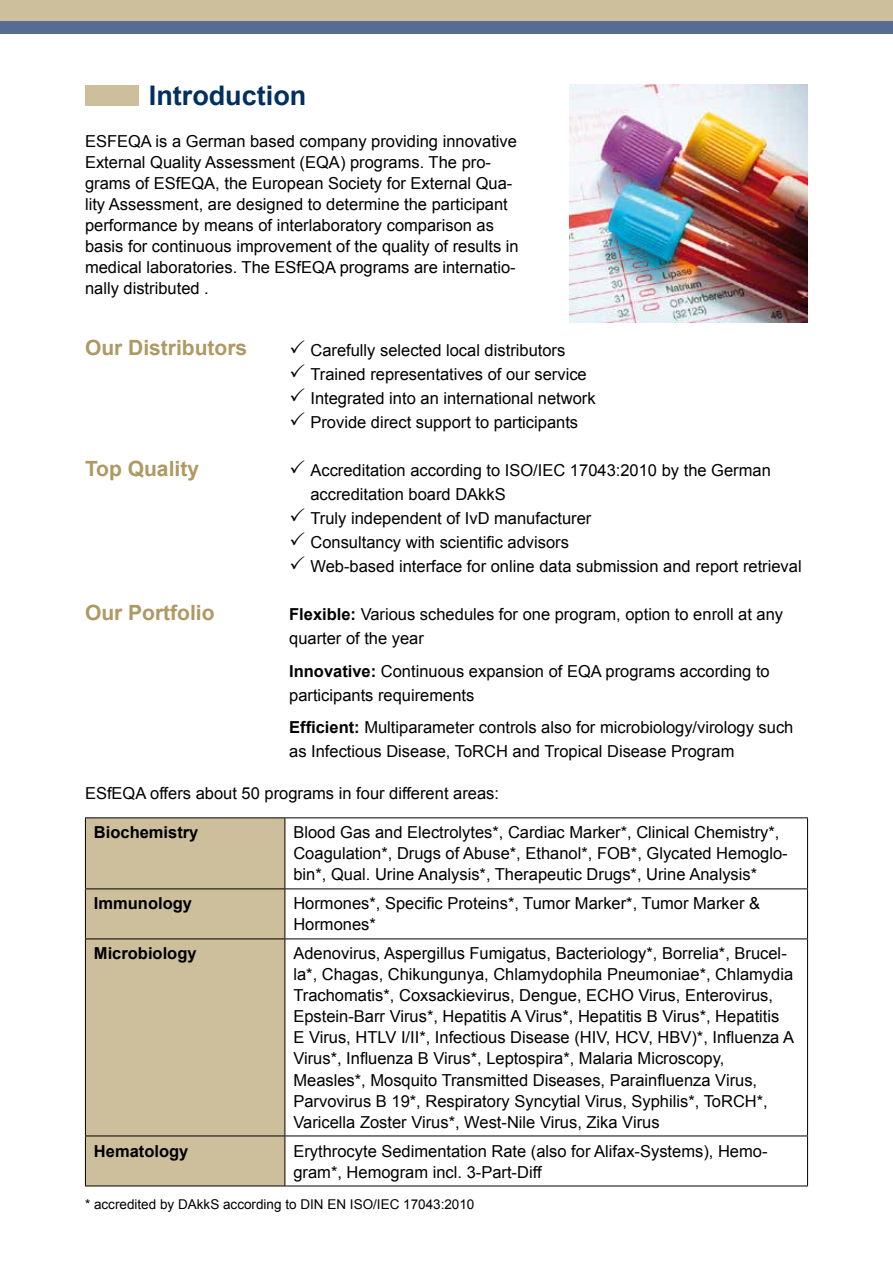
<style>
.page{position:relative;width:893px;height:1263px;background:#fff}
.page>*{position:absolute;margin:0;border:0;box-sizing:border-box;transform-origin:0 0}
.t1{font:700 27px "Arial";color:#002f60}
.t2{font:700 21px "Arial";color:#ae9962}
.t3{font:16.5px/21px "Arial";color:#000}
.t4{font:700 16.5px "Arial";color:#000}
.t5{font:13.5px "Arial";color:#000}
.s1{font-weight:700}
</style>
<div class="page">
<div style="left:0;top:0;width:893px;height:21px;background:#cdbf9c"></div>
<div style="left:0;top:21px;width:893px;height:13px;background:#576b95"></div>
<img style="left:570px;top:84px;width:237px;height:239px">
<div style="left:86px;top:818px;width:199px;height:367px;background:#cdbf9c"></div>
<hr style="left:85px;top:817px;width:200px;height:1px;background:#000">
<hr style="left:85px;top:818px;width:1px;height:70px;background:#000">
<hr style="left:285px;top:817px;width:523px;height:1px;background:#000">
<hr style="left:285px;top:818px;width:1px;height:70px;background:#000">
<hr style="left:807px;top:818px;width:1px;height:70px;background:#000">
<hr style="left:85px;top:888px;width:200px;height:1px;background:#000">
<hr style="left:85px;top:889px;width:1px;height:49px;background:#000">
<hr style="left:285px;top:888px;width:523px;height:1px;background:#000">
<hr style="left:285px;top:889px;width:1px;height:49px;background:#000">
<hr style="left:807px;top:889px;width:1px;height:49px;background:#000">
<hr style="left:85px;top:938px;width:200px;height:1px;background:#000">
<hr style="left:85px;top:939px;width:1px;height:196px;background:#000">
<hr style="left:285px;top:938px;width:523px;height:1px;background:#000">
<hr style="left:285px;top:939px;width:1px;height:196px;background:#000">
<hr style="left:807px;top:939px;width:1px;height:196px;background:#000">
<hr style="left:85px;top:1135px;width:200px;height:1px;background:#000">
<hr style="left:85px;top:1136px;width:1px;height:49px;background:#000">
<hr style="left:285px;top:1135px;width:523px;height:1px;background:#000">
<hr style="left:285px;top:1136px;width:1px;height:49px;background:#000">
<hr style="left:807px;top:1136px;width:1px;height:49px;background:#000">
<hr style="left:85px;top:1185px;width:200px;height:1px;background:#000">
<hr style="left:285px;top:1185px;width:523px;height:1px;background:#000">
<div style="left:85px;top:85px;width:53px;height:20px;background:#cdbf9c"></div>
<h1 class="t1" style="left:149px;top:78px;width:159px">Introduction</h1>
<p class="t3" style="left:85px;top:131px;width:435px">ESFEQA is a German based company providing innovative External Quality Assessment (EQA) programs. The pro&shy;grams of ESfEQA, the European Society for External Qua&shy;lity Assessment, are designed to determine the participant performance by means of interlaboratory comparison as basis for continuous improvement of the quality of results in medical laboratories. The ESfEQA programs are internatio&shy;nally distributed .</p>
<p class="t2" style="left:85px;top:334px;width:164px">Our Distributors</p>
<p class="t2" style="left:85px;top:454px;width:115px">Top Quality</p>
<p class="t2" style="left:85px;top:598px;width:131px">Our Portfolio</p>
<p class="t3" style="left:310px;top:339px;width:287px;line-height:24px">Carefully selected local distributors Trained representatives of our service Integrated into an international network Provide direct support to participants</p>
<p class="t3" style="left:310px;top:459px;width:493px;line-height:24px">Accreditation according to ISO/IEC 17043:2010 by the German accreditation board DAkkS<br>Truly independent of IvD manufacturer<br>Consultancy with scientific advisors<br>Web-based interface for online data submission and report retrieval</p>
<p class="t3" style="left:289px;top:603px;width:495px;line-height:24px"><span class="s1">Flexible:</span> Various schedules for one program, option to enroll at any quarter of the year</p>
<p class="t3" style="left:289px;top:659px;width:482px;line-height:24px"><span class="s1">Innovative:</span> Continuous expansion of EQA programs according to participants requirements</p>
<p class="t3" style="left:289px;top:716px;width:506px;line-height:24px"><span class="s1">Efficient:</span> Multiparameter controls also for microbiology/virology such as Infectious Disease, ToRCH and Tropical Disease Program</p>
<p class="t3" style="left:85px;top:783px;width:415px">ESfEQA offers about 50 programs in four different areas:</p>
<p class="t4" style="left:94px;top:821px;width:106px">Biochemistry</p>
<p class="t3" style="left:293px;top:822px;width:496px">Blood Gas and Electrolytes*, Cardiac Marker*, Clinical Chemistry*,<br>Coagulation*, Drugs of Abuse*, Ethanol*, FOB*, Glycated Hemoglo&shy;bin*, Qual. Urine Analysis*, Therapeutic Drugs*, Urine Analysis*</p>
<p class="t4" style="left:94px;top:893px;width:100px">Immunology</p>
<p class="t3" style="left:293px;top:893px;width:468px">Hormones*, Specific Proteins*, Tumor Marker*, Tumor Marker &amp;<br>Hormones*</p>
<p class="t4" style="left:94px;top:943px;width:104px">Microbiology</p>
<p class="t3" style="left:293px;top:943px;width:502px">Adenovirus, Aspergillus Fumigatus, Bacteriology*, Borrelia*, Brucel&shy;la*, Chagas, Chikungunya, Chlamydophila Pneumoniae*, Chlamydia Trachomatis*, Coxsackievirus, Dengue, ECHO Virus, Enterovirus, Epstein-Barr Virus*, Hepatitis A Virus*, Hepatitis B Virus*, Hepatitis E Virus, HTLV I/II*, Infectious Disease (HIV, HCV, HBV)*, Influenza A Virus*, Influenza B Virus*, Leptospira*, Malaria Microscopy, Measles*, Mosquito Transmitted Diseases, Parainfluenza Virus, Parvovirus B 19*, Respiratory Syncytial Virus, Syphilis*, ToRCH*, Varicella Zoster Virus*, West-Nile Virus, Zika Virus</p>
<p class="t4" style="left:94px;top:1140px;width:96px">Hematology</p>
<p class="t3" style="left:293px;top:1140px;width:476px">Erythrocyte Sedimentation Rate (also for Alifax-Systems), Hemo&shy;gram*, Hemogram incl. 3-Part-Diff</p>
<p class="t5" style="left:85px;top:1195px;width:391px">* accredited by DAkkS according to DIN EN ISO/IEC 17043:2010</p>
</div>
